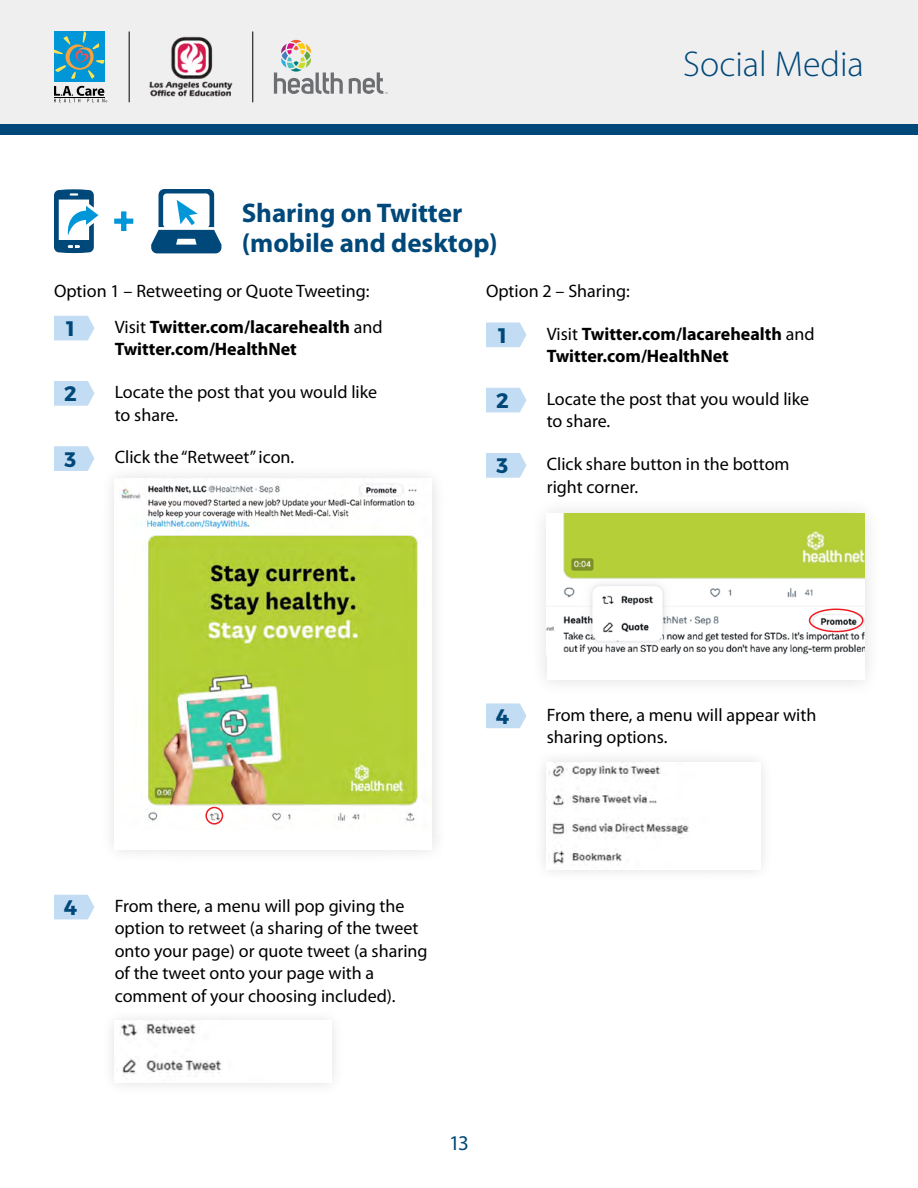
<style>
.page{position:relative;width:918px;height:1188px;background:#fff}
.page>*{position:absolute;margin:0;border:0;box-sizing:border-box;transform-origin:0 0}
.t1{font:300 36px "Myriad Pro";color:#004879}
.t2{font:700 27px/30px "Myriad Pro";color:#004879}
.t3{font:700 21px "Montserrat";color:#004879}
.t4{font:21px "Myriad Pro";color:#004879}
.t5{font:18px/22.5px "Myriad Pro";color:#000}
.t6{font:700 18px/22.5px "Myriad Pro";color:#000}
.s1{font-weight:400}
</style>
<div class="page">
<div style="left:0;top:0;width:918px;height:132px;background:#efeff0"></div>
<div style="left:0;top:124px;width:918px;height:11px;background:#004879"></div>
<div style="left:54px;top:32px;width:50px;height:50px;background:#0096d7"></div>
<svg style="left:54px;top:32px;width:50px;height:47px"></svg>
<svg style="left:54px;top:86px;width:53px;height:16px"></svg>
<svg style="left:274px;top:40px;width:114px;height:54px"></svg>
<img style="left:149px;top:36px;width:84px;height:61px">
<hr style="left:129px;top:32px;width:1px;height:70px;background:#000">
<hr style="left:252px;top:32px;width:1px;height:70px;background:#000">
<svg style="left:151px;top:189px;width:70px;height:64px"></svg>
<svg style="left:54px;top:189px;width:44px;height:64px"></svg>
<svg style="left:114px;top:211px;width:20px;height:20px"></svg>
<svg style="left:54px;top:316px;width:40px;height:24px"></svg>
<svg style="left:54px;top:381px;width:40px;height:25px"></svg>
<svg style="left:54px;top:446px;width:40px;height:25px"></svg>
<div style="left:99px;top:463px;width:349px;height:402px;background:#000;opacity:.13"></div>
<div style="left:115px;top:479px;width:317px;height:370px;background:#fff"></div>
<img style="left:119px;top:483px;width:303px;height:341px">
<svg style="left:54px;top:895px;width:40px;height:24px"></svg>
<img style="left:120px;top:1023px;width:101px;height:53px">
<svg style="left:486px;top:322px;width:40px;height:25px"></svg>
<svg style="left:486px;top:388px;width:40px;height:24px"></svg>
<svg style="left:486px;top:453px;width:40px;height:25px"></svg>
<div style="left:529px;top:496px;width:353px;height:202px;background:#fbfbfb"></div>
<div style="left:547px;top:514px;width:318px;height:166px;background:#fff"></div>
<img style="left:547px;top:514px;width:318px;height:141px">
<svg style="left:486px;top:703px;width:40px;height:25px"></svg>
<img style="left:549px;top:762px;width:140px;height:102px">
<div style="left:205px;top:807px;width:18px;height:18px;border:2px solid #ed1d24;border-radius:50%"></div>
<div style="left:809px;top:609px;width:55px;height:23px;border:2px solid #ed1d24;border-radius:50%"></div>
<h1 class="t1" style="left:683px;top:44px;width:182px">Social Media</h1>
<h3 class="t2" style="left:242px;top:197px;width:258px">Sharing on Twitter (mobile and desktop)</h3>
<h4 class="t5" style="left:54px;top:279px;width:317px">Option 1 – Retweeting or Quote Tweeting:</h4>
<p class="t3" style="left:66px;top:316px;width:10px">1</p>
<p class="t6" style="left:115px;top:315px;width:269px"><span class="s1">Visit</span> Twitter.com/lacarehealth <span class="s1">and<br></span>Twitter.com/HealthNet</p>
<p class="t3" style="left:64px;top:381px;width:14px">2</p>
<p class="t5" style="left:115px;top:381px;width:264px">Locate the post that you would like to share.</p>
<p class="t3" style="left:65px;top:446px;width:13px">3</p>
<p class="t5" style="left:115px;top:446px;width:181px">Click the “Retweet” icon.</p>
<h4 class="t5" style="left:486px;top:279px;width:145px">Option 2 – Sharing:</h4>
<p class="t3" style="left:498px;top:322px;width:10px">1</p>
<p class="t6" style="left:547px;top:322px;width:269px"><span class="s1">Visit</span> Twitter.com/lacarehealth <span class="s1">and<br></span>Twitter.com/HealthNet</p>
<p class="t3" style="left:496px;top:388px;width:14px">2</p>
<p class="t5" style="left:547px;top:387px;width:264px">Locate the post that you would like to share.</p>
<p class="t3" style="left:497px;top:453px;width:13px">3</p>
<p class="t5" style="left:547px;top:453px;width:244px">Click share button in the bottom right corner.</p>
<p class="t3" style="left:496px;top:703px;width:15px">4</p>
<p class="t5" style="left:547px;top:703px;width:271px">From there, a menu will appear with sharing options.</p>
<p class="t3" style="left:64px;top:895px;width:15px">4</p>
<p class="t5" style="left:115px;top:894px;width:314px">From there, a menu will pop giving the option to retweet (a sharing of the tweet onto your page) or quote tweet (a sharing of the tweet onto your page with a comment of your choosing included).</p>
<p class="t4" style="left:449px;top:1130px;width:21px">13</p>
</div>
